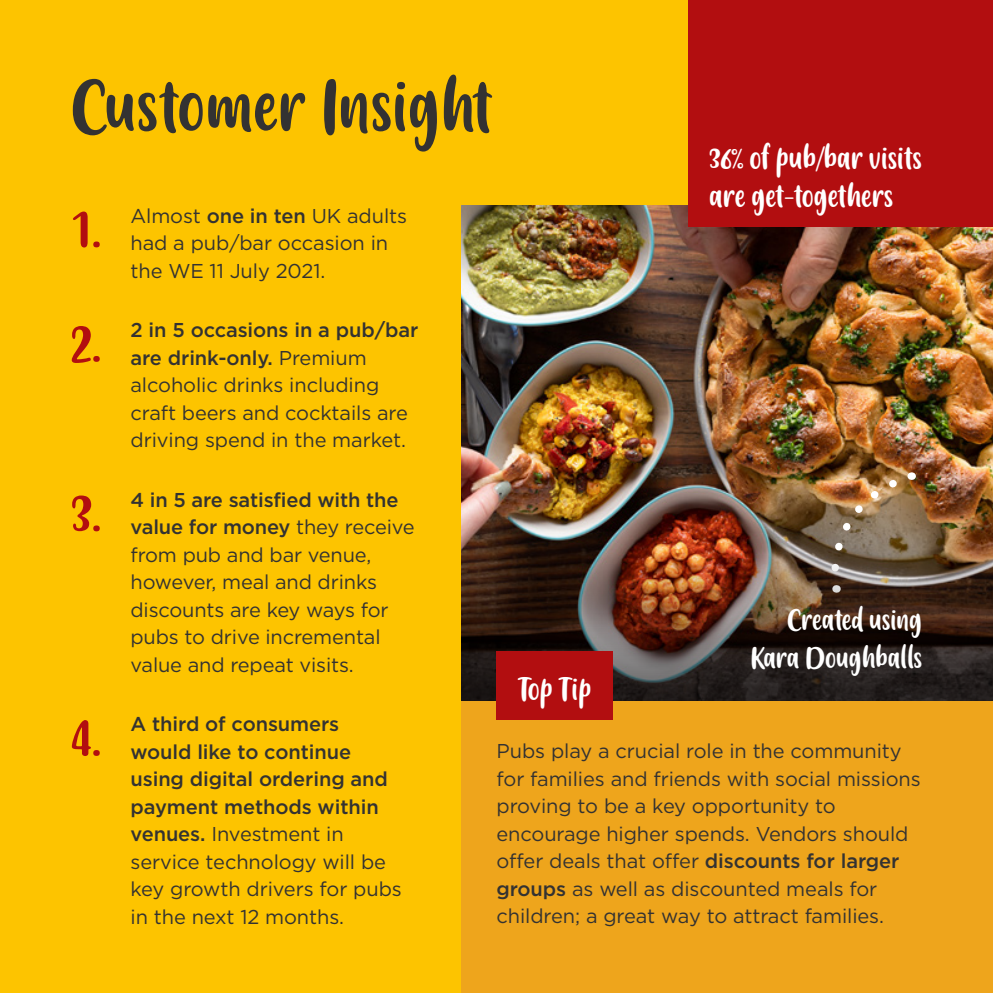
<style>
.page{position:relative;width:993px;height:993px;background:#fff}
.page>*{position:absolute;margin:0;border:0;box-sizing:border-box;transform-origin:0 0}
.t1{font:75px "Friendly Schoolmates";color:#333232}
.t2{font:60px "Friendly Schoolmates";color:#b20e10}
.t3{font:32.5px/37.5px "Friendly Schoolmates";letter-spacing:-.005em;color:#fff}
.t4{font:30px/37.5px "Friendly Schoolmates";letter-spacing:-.005em;color:#fff;text-align:right}
.t5{font:20px/27.5px "Gotham HTF";letter-spacing:-.005em;color:#333232}
.t6{font:500 20px/27.5px "Gotham HTF";letter-spacing:-.005em;color:#333232}
.s1{font-weight:500}
.s2{font-weight:400}
</style>
<div class="page">
<div style="left:0;top:0;width:992px;height:992px;background:#fdc400"></div>
<div style="left:461px;top:668px;width:531px;height:324px;background:#eea51c"></div>
<img style="left:461px;top:206px;width:531px;height:334px">
<img style="left:827px;top:470px;width:84px;height:70px">
<div style="left:687px;top:0;width:305px;height:227px;background:#b20e10"></div>
<img style="left:461px;top:540px;width:531px;height:160px">
<div style="left:496px;top:651px;width:116px;height:68px;background:#b20e10"></div>
<h1 class="t1" style="left:71px;top:65px;width:423px">Customer Insight</h1>
<h2 class="t2" style="left:71px;top:195px;width:32px">1.</h2>
<p class="t5" style="left:130px;top:201px;width:278px">Almost <span class="s1">one in ten</span> UK adults had a pub/bar occasion in the WE 11 July 2021.</p>
<h2 class="t2" style="left:71px;top:310px;width:32px">2.</h2>
<p class="t5" style="left:130px;top:316px;width:289px"><span class="s1">2 in 5 occasions in a pub/bar are drink-only.</span> Premium alcoholic drinks including craft beers and cocktails are driving spend in the market.</p>
<h2 class="t2" style="left:71px;top:479px;width:32px">3.</h2>
<p class="t5" style="left:130px;top:485px;width:286px"><span class="s1">4 in 5 are satisfied with the value for money</span> they receive from pub and bar venue, however, meal and drinks discounts are key ways for pubs to drive incremental value and repeat visits.</p>
<h3 class="t3" style="left:517px;top:670px;width:75px">Top Tip</h3>
<h3 class="t3" style="left:709px;top:140px;width:214px">36% of pub/bar visits are get-togethers</h3>
<h3 class="t4" style="left:750px;top:602px;width:173px">Created using<br>Kara Doughballs</h3>
<h2 class="t2" style="left:71px;top:703px;width:32px">4.</h2>
<p class="t6" style="left:130px;top:709px;width:273px">A third of consumers would like to continue using digital ordering and payment methods within venues. <span class="s2">Investment in service technology will be key growth drivers for pubs in the next 12 months.</span></p>
<p class="t5" style="left:496px;top:736px;width:426px">Pubs play a crucial role in the community for families and friends with social missions proving to be a key opportunity to encourage higher spends. Vendors should offer deals that offer <span class="s1">discounts for larger groups</span> as well as discounted meals for children; a great way to attract families.</p>
</div>
